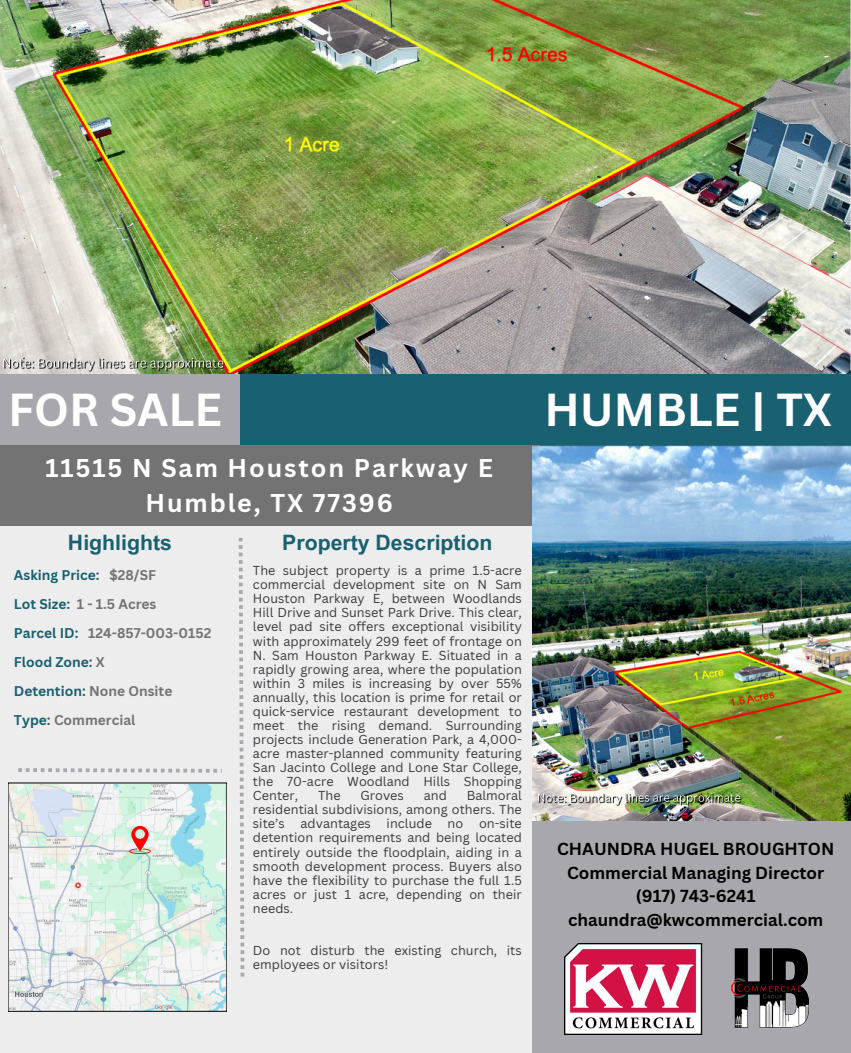
<style>
.page{position:relative;width:851px;height:1053px;background:#fff}
.page>*{position:absolute;margin:0;border:0;box-sizing:border-box;transform-origin:0 0}
.t1{font:700 45px "Canva Sans";color:#fff}
.t2{font:700 25px/34.8px "Canva Sans";letter-spacing:.075em;color:#fff;text-align:center}
.t3{font:700 21.25px "Arial MT Pro";color:#196070}
.t4{font:700 16.88px/23.6px "Canva Sans";color:#000;text-align:center}
.t5{font:700 13.75px "Canva Sans";color:#196070}
.t6{font:700 13.75px "Canva Sans";color:#737373}
.t7{font:12.62px/14px "Canva Sans";letter-spacing:.005em;color:#39393d;text-align:justify}
.s1{color:#737373}
.s2{color:#196070}
</style>
<div class="page">
<div style="left:0;top:0;width:850px;height:1053px;background:#ededed"></div>
<div style="left:0;top:370px;width:346px;height:79px;background:#a7a7ad"></div>
<div style="left:240px;top:370px;width:610px;height:79px;background:#196070"></div>
<div style="left:0;top:445px;width:539px;height:81px;background:#737373"></div>
<div style="left:532px;top:768px;width:318px;height:284px;background:#a7a7ad"></div>
<svg style="left:18px;top:768px;width:204px;height:5px"></svg>
<svg style="left:239px;top:538px;width:5px;height:438px"></svg>
<img style="left:730px;top:948px;width:79px;height:80px">
<img style="left:564px;top:944px;width:139px;height:91px">
<img style="left:0;top:0;width:850px;height:373px">
<img style="left:532px;top:445px;width:318px;height:375px">
<img style="left:10px;top:785px;width:214px;height:224px">
<svg style="left:129px;top:826px;width:22px;height:28px"></svg>
<img style="left:2px;top:354px;width:226px;height:19px">
<img style="left:536px;top:789px;width:208px;height:18px">
<h5 class="t1" style="left:8px;top:378px;width:215px">FOR SALE</h5>
<h5 class="t1" style="left:544px;top:378px;width:289px">HUMBLE | TX</h5>
<h1 class="t2" style="left:45px;top:450px;width:449px">11515 N Sam Houston Parkway E<br>Humble, TX 77396</h1>
<h6 class="t3" style="left:68px;top:535px;width:105px">Highlights</h6>
<h6 class="t3" style="left:282px;top:535px;width:212px">Property Description</h6>
<h5 class="t7" style="left:253px;top:563px;width:270px">The subject property is a prime 1.5-acre commercial development site on N Sam Houston Parkway E, between Woodlands Hill Drive and Sunset Park Drive. This clear, level pad site offers exceptional visibility with approximately 299 feet of frontage on N. Sam Houston Parkway E. Situated in a rapidly growing area, where the population within 3 miles is increasing by over 55% annually, this location is prime for retail or quick-service restaurant development to meet the rising demand. Surrounding projects include Generation Park, a 4,000- acre master-planned community featuring San Jacinto College and Lone Star College, the 70-acre Woodland Hills Shopping Center,</h5>
<h5 class="t5" style="left:14px;top:565px;width:143px">Asking Price: <span class="s1">$28/SF</span></h5>
<h5 class="t5" style="left:14px;top:594px;width:58px">Lot Size:</h5>
<p class="t6" style="left:77px;top:594px;width:81px">1 - 1.5 Acres</p>
<h4 class="t6" style="left:14px;top:623px;width:199px"><span class="s2">Parcel ID:</span> 124-857-003-0152</h4>
<p class="t5" style="left:14px;top:652px;width:92px">Flood Zone: <span class="s1">X</span></p>
<p class="t5" style="left:14px;top:681px;width:160px">Detention: <span class="s1">None Onsite</span></p>
<p class="t6" style="left:14px;top:711px;width:123px"><span class="s2">Type:</span> Commercial</p>
<h5 class="t7" style="left:253px;top:788px;width:270px;text-indent:214px">Balmoral residential subdivisions, among others. The site’s advantages include no on-site detention requirements and being located entirely outside the floodplain, aiding in a smooth development process. Buyers also have the flexibility to purchase the full 1.5 acres or just 1 acre, depending on their needs.</h5>
<h5 class="t7" style="left:253px;top:943px;width:270px">Do not disturb the existing church, its employees or visitors!</h5>
<h5 class="t7" style="left:318px;top:788px;width:24px">The</h5>
<h5 class="t7" style="left:360px;top:788px;width:45px">Groves</h5>
<h5 class="t7" style="left:423px;top:788px;width:25px">and</h5>
<h2 class="t4" style="left:557px;top:837px;width:279px">CHAUNDRA HUGEL BROUGHTON<br>Commercial Managing Director (917) 743-6241 chaundra@kwcommercial.com</h2>
</div>
